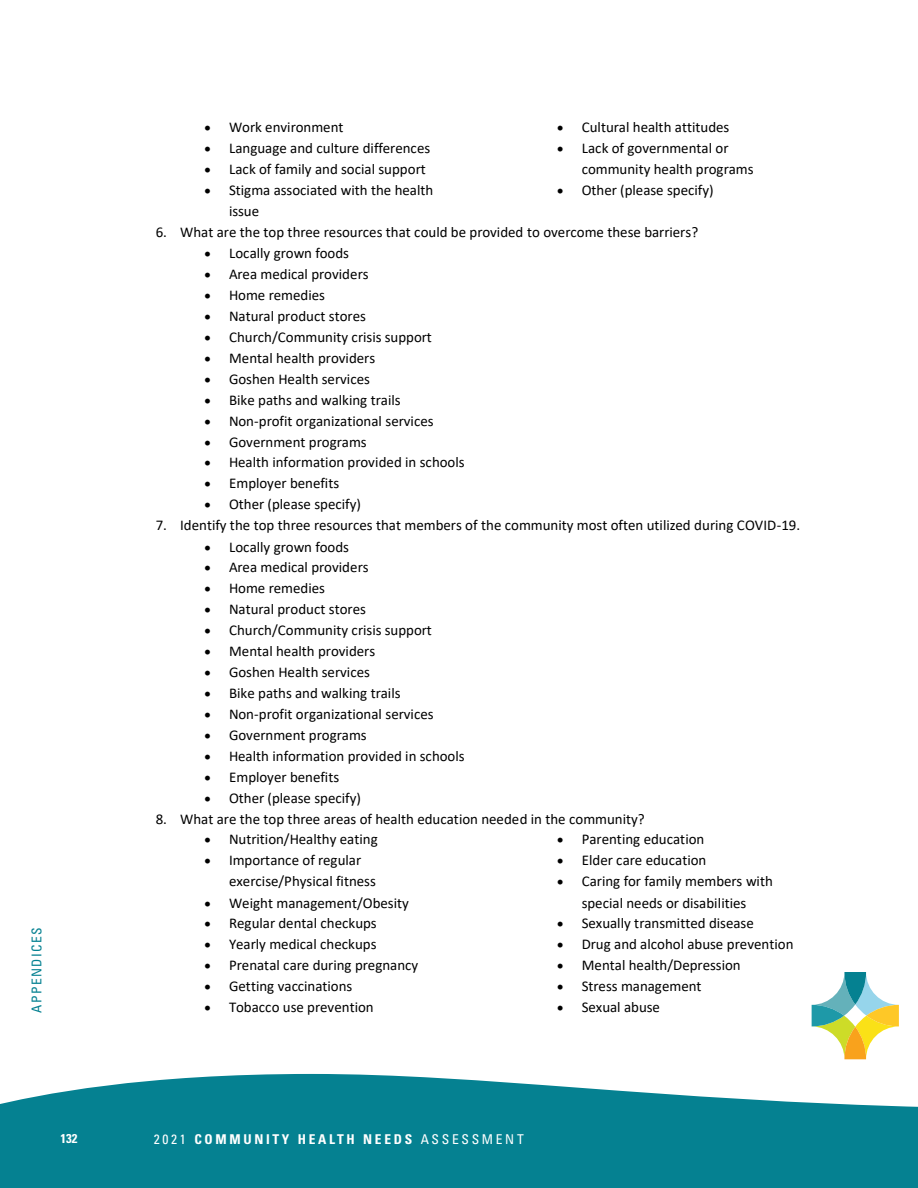
<style>
.page{position:relative;width:918px;height:1188px;background:#fff}
.page>*{position:absolute;margin:0;border:0;box-sizing:border-box;transform-origin:0 0}
.t1{font:14.85px/21px "Calibri";color:#000}
.t2{font:700 condensed 13.5px "Univers";letter-spacing:.2em;color:#fff}
.t3{font:condensed 13.5px "Univers";letter-spacing:.1em;color:#058191}
.t4{font:700 condensed 12.75px "Univers";color:#fff}
.s1{font-weight:400}
</style>
<div class="page">
<svg style="left:0;top:1074px;width:918px;height:114px;background:#23909e"></svg>
<svg style="left:812px;top:972px;width:87px;height:87px"></svg>
<p class="t3" style="left:28px;top:1012px;width:86px;rotate:-90deg">APPENDICES</p>
<p class="t1" style="left:557px;top:117px;width:174px">• Cultural health attitudes</p>
<p class="t1" style="left:582px;top:138px;width:173px;text-indent:-24px">• Lack of governmental or community health programs</p>
<p class="t1" style="left:557px;top:179px;width:158px">• Other (please specify)</p>
<p class="t1" style="left:156px;top:221px;width:544px">6. What are the top three resources that could be provided to overcome these barriers?</p>
<p class="t1" style="left:205px;top:242px;width:146px">• Locally grown foods</p>
<p class="t1" style="left:205px;top:263px;width:166px">• Area medical providers</p>
<p class="t1" style="left:205px;top:284px;width:122px">• Home remedies</p>
<p class="t1" style="left:205px;top:305px;width:163px">• Natural product stores</p>
<p class="t1" style="left:205px;top:326px;width:229px">• Church/Community crisis support</p>
<p class="t1" style="left:205px;top:347px;width:172px">• Mental health providers</p>
<p class="t1" style="left:205px;top:368px;width:167px">• Goshen Health services</p>
<p class="t1" style="left:205px;top:389px;width:198px">• Bike paths and walking trails</p>
<p class="t1" style="left:205px;top:410px;width:231px">• Non-profit organizational services</p>
<p class="t1" style="left:205px;top:431px;width:164px">• Government programs</p>
<p class="t1" style="left:205px;top:452px;width:262px">• Health information provided in schools</p>
<p class="t1" style="left:205px;top:473px;width:136px">• Employer benefits</p>
<p class="t1" style="left:205px;top:494px;width:158px">• Other (please specify)</p>
<p class="t1" style="left:156px;top:515px;width:646px">7. Identify the top three resources that members of the community most often utilized during COVID-19.</p>
<p class="t1" style="left:205px;top:536px;width:146px">• Locally grown foods</p>
<p class="t1" style="left:205px;top:556px;width:166px">• Area medical providers</p>
<p class="t1" style="left:205px;top:577px;width:122px">• Home remedies</p>
<p class="t1" style="left:205px;top:598px;width:163px">• Natural product stores</p>
<p class="t1" style="left:205px;top:619px;width:229px">• Church/Community crisis support</p>
<p class="t1" style="left:205px;top:640px;width:172px">• Mental health providers</p>
<p class="t1" style="left:205px;top:661px;width:167px">• Goshen Health services</p>
<p class="t1" style="left:205px;top:682px;width:197px">• Bike paths and walking trails</p>
<p class="t1" style="left:205px;top:703px;width:231px">• Non-profit organizational services</p>
<p class="t1" style="left:205px;top:724px;width:164px">• Government programs</p>
<p class="t1" style="left:205px;top:745px;width:262px">• Health information provided in schools</p>
<p class="t1" style="left:205px;top:766px;width:136px">• Employer benefits</p>
<p class="t1" style="left:205px;top:787px;width:158px">• Other (please specify)</p>
<p class="t1" style="left:156px;top:808px;width:490px">8. What are the top three areas of health education needed in the community?</p>
<p class="t1" style="left:205px;top:829px;width:175px">• Nutrition/Healthy eating</p>
<p class="t1" style="left:229px;top:850px;width:148px;text-indent:-24px">• Importance of regular exercise/Physical fitness</p>
<p class="t1" style="left:205px;top:892px;width:206px">• Weight management/Obesity</p>
<p class="t1" style="left:205px;top:912px;width:174px">• Regular dental checkups</p>
<p class="t1" style="left:205px;top:933px;width:173px">• Yearly medical checkups</p>
<p class="t1" style="left:205px;top:954px;width:215px">• Prenatal care during pregnancy</p>
<p class="t1" style="left:205px;top:975px;width:149px">• Getting vaccinations</p>
<p class="t1" style="left:205px;top:996px;width:171px">• Tobacco use prevention</p>
<p class="t1" style="left:205px;top:117px;width:140px">• Work environment</p>
<p class="t1" style="left:205px;top:138px;width:227px">• Language and culture differences</p>
<p class="t1" style="left:205px;top:159px;width:223px">• Lack of family and social support</p>
<p class="t1" style="left:229px;top:179px;width:206px;text-indent:-24px">• Stigma associated with the health issue</p>
<p class="t1" style="left:557px;top:829px;width:149px">• Parenting education</p>
<p class="t1" style="left:557px;top:850px;width:151px">• Elder care education</p>
<p class="t1" style="left:557px;top:871px;width:217px;text-align:center">• Caring for family members with special needs or disabilities</p>
<p class="t1" style="left:557px;top:912px;width:198px">• Sexually transmitted disease</p>
<p class="t1" style="left:557px;top:933px;width:238px">• Drug and alcohol abuse prevention</p>
<p class="t1" style="left:557px;top:954px;width:185px">• Mental health/Depression</p>
<p class="t1" style="left:557px;top:975px;width:146px">• Stress management</p>
<p class="t1" style="left:557px;top:996px;width:104px">• Sexual abuse</p>
<p class="t4" style="left:61px;top:1131px;width:18px">132</p>
<p class="t2" style="left:154px;top:1131px;width:371px"><span class="s1">2021</span> COMMUNITY HEALTH NEEDS <span class="s1">ASSESSMENT</span></p>
</div>
